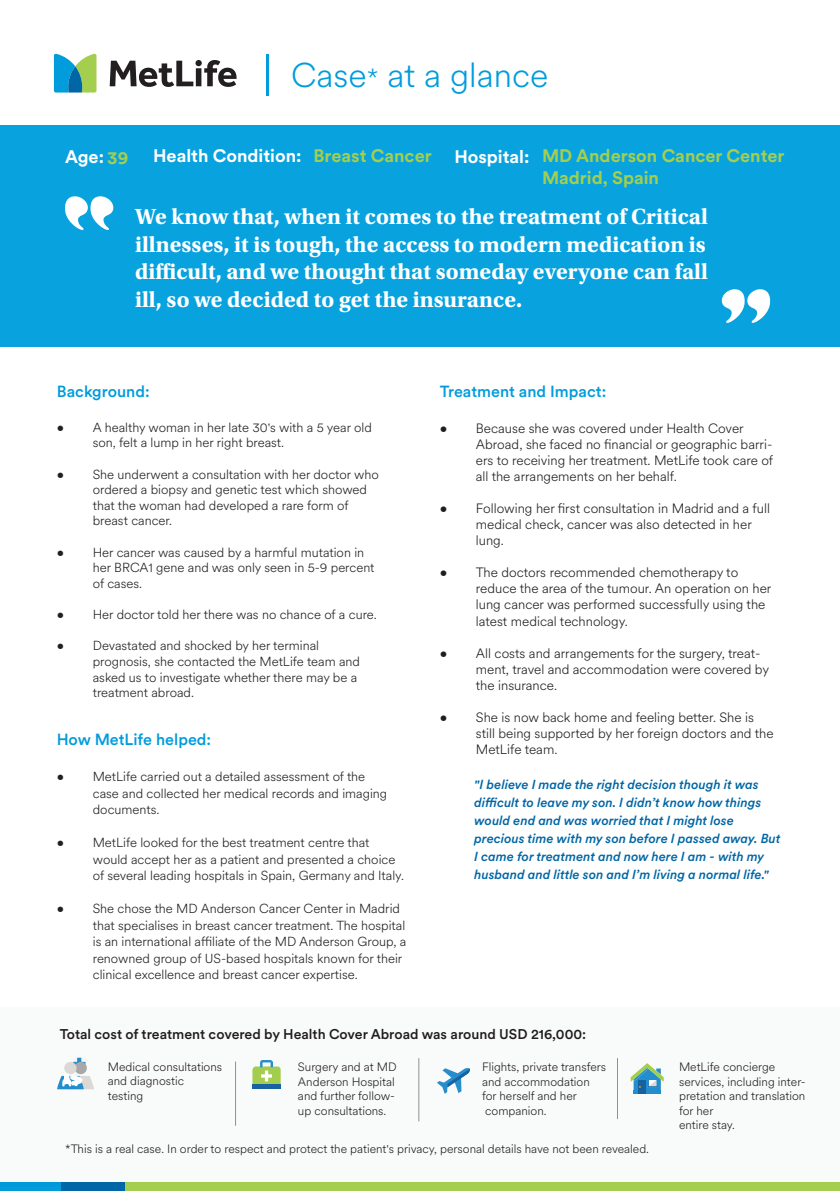
<style>
.page{position:relative;width:840px;height:1191px;background:#fff}
.page>*{position:absolute;margin:0;border:0;box-sizing:border-box;transform-origin:0 0}
.t1{font:300 34px "Met Life Circular";color:#009cdc}
.t2{font:700 23px/27.6px "Utopia Std";color:#fff;text-align:justify}
.t3{font:700 18px/22px "Met Life Circular";color:#a4cf4e}
.t4{font:700 18px "Met Life Circular";color:#fff}
.t5{font:500 16px "Met Life Circular";color:#009cdc}
.t6{font:500 14px "Met Life Circular";color:#201d1e}
.t7{font:300 13.4px/16px "Met Life Circular";color:#201d1e}
.t8{font:300 13px/15.6px "Met Life Circular";color:#231f20}
.t9{font:italic 500 13px/18px "Met Life Circular";color:#0066a5}
.t10{font:300 12px/14.4px "Met Life Circular";color:#231f20}
.s1{font-size:26px}
.s2{color:#a4cf4e}
</style>
<div class="page">
<div style="left:0;top:125px;width:839px;height:222px;background:#08a2de"></div>
<div style="left:0;top:1007px;width:839px;height:179px;background:#f9fafa"></div>
<hr style="left:266px;top:54px;width:2px;height:41px;background:#009cdc">
<hr style="left:235px;top:1061px;width:1px;height:64px;background:#939598">
<hr style="left:418px;top:1058px;width:1px;height:63px;background:#939598">
<hr style="left:616px;top:1058px;width:1px;height:61px;background:#939598">
<svg style="left:57px;top:1057px;width:37px;height:33px"></svg>
<svg style="left:252px;top:1060px;width:28px;height:28px"></svg>
<svg style="left:437px;top:1068px;width:33px;height:25px"></svg>
<svg style="left:630px;top:1063px;width:33px;height:30px"></svg>
<div style="left:0;top:1182px;width:109px;height:9px;background:#009cdc"></div>
<div style="left:62px;top:1182px;width:63px;height:9px;background:#0066a5"></div>
<div style="left:125px;top:1182px;width:714px;height:9px;background:#a4cf4e"></div>
<svg style="left:110px;top:60px;width:126px;height:27px"></svg>
<svg style="left:54px;top:53px;width:42px;height:40px"></svg>
<svg style="left:721px;top:289px;width:49px;height:34px"></svg>
<svg style="left:65px;top:196px;width:48px;height:34px"></svg>
<h1 class="t1" style="left:291px;top:52px;width:258px">Case<span class="s1">*</span> at a glance</h1>
<h3 class="t4" style="left:153px;top:143px;width:150px">Health Condition:</h3>
<h3 class="t4" style="left:454px;top:144px;width:77px">Hospital:</h3>
<h3 class="t4" style="left:65px;top:144px;width:65px">Age: <span class="s2">39</span></h3>
<h3 class="t3" style="left:313px;top:144px;width:120px">Breast Cancer</h3>
<h3 class="t3" style="left:541px;top:144px;width:244px">MD Anderson Cancer Center<br>Madrid, Spain</h3>
<h2 class="t2" style="left:135px;top:203px;width:574px">We know that, when it comes to the treatment of Critical illnesses, it is tough, the access to modern medication is difficult, and we thought that someday everyone can fall ill, so we decided to get the insurance.</h2>
<p class="t5" style="left:57px;top:381px;width:94px">Background:</p>
<p class="t8" style="left:93px;top:419px;width:280px;text-indent:-36px">• A healthy woman in her late 30's with a 5 year old son, felt a lump in her right breast.</p>
<p class="t8" style="left:93px;top:466px;width:287px;text-indent:-36px">• She underwent a consultation with her doctor who ordered a biopsy and genetic test which showed that the woman had developed a rare form of breast cancer.</p>
<p class="t8" style="left:93px;top:544px;width:283px;text-indent:-36px">• Her cancer was caused by a harmful mutation in her BRCA1 gene and was only seen in 5-9 percent of cases.</p>
<p class="t8" style="left:57px;top:606px;width:321px">• Her doctor told her there was no chance of a cure.</p>
<p class="t8" style="left:93px;top:637px;width:268px;text-indent:-36px">• Devastated and shocked by her terminal prognosis, she contacted the MetLife team and asked us to investigate whether there may be a treatment abroad.</p>
<p class="t5" style="left:57px;top:728px;width:156px">How MetLife helped:</p>
<p class="t8" style="left:93px;top:768px;width:296px;line-height:16.6px;text-indent:-36px">• MetLife carried out a detailed assessment of the case and collected her medical records and imaging documents.</p>
<p class="t8" style="left:93px;top:834px;width:312px;line-height:16.6px;text-indent:-36px">• MetLife looked for the best treatment centre that would accept her as a patient and presented a choice of several leading hospitals in Spain, Germany and Italy.</p>
<p class="t8" style="left:93px;top:900px;width:315px;line-height:16.6px;text-indent:-36px">• She chose the MD Anderson Cancer Center in Madrid that specialises in breast cancer treatment. The hospital is an international affiliate of the MD Anderson Group, a renowned group of US-based hospitals known for their clinical excellence and breast cancer expertise.</p>
<p class="t5" style="left:439px;top:381px;width:168px">Treatment and Impact:</p>
<p class="t7" style="left:475px;top:419px;width:299px;text-indent:-36px">• Because she was covered under Health Cover Abroad, she faced no financial or geographic barri&shy;ers to receiving her treatment. MetLife took care of all the arrangements on her behalf.</p>
<p class="t7" style="left:475px;top:500px;width:295px;text-indent:-36px">• Following her first consultation in Madrid and a full medical check, cancer was also detected in her lung.</p>
<p class="t7" style="left:475px;top:564px;width:297px;text-indent:-36px">• The doctors recommended chemotherapy to reduce the area of the tumour. An operation on her lung cancer was performed successfully using the latest medical technology.</p>
<p class="t7" style="left:475px;top:644px;width:294px;text-indent:-36px">• All costs and arrangements for the surgery, treat&shy;ment, travel and accommodation were covered by the insurance.</p>
<p class="t7" style="left:475px;top:709px;width:299px;text-indent:-36px">• She is now back home and feeling better. She is still being supported by her foreign doctors and the<br>MetLife team.</p>
<p class="t9" style="left:474px;top:775px;width:307px">"I believe I made the right decision though it was difficult to leave my son. I didn’t know how things would end and was worried that I might lose precious time with my son before I passed away. But I came for treatment and now here I am - with my husband and little son and I’m living a normal life."</p>
<p class="t6" style="left:60px;top:1024px;width:527px">Total cost of treatment covered by Health Cover Abroad was around USD 216,000:</p>
<p class="t10" style="left:108px;top:1058px;width:116px">Medical consultations and diagnostic testing</p>
<p class="t10" style="left:298px;top:1059px;width:100px">Surgery and at MD<br>Anderson Hospital and further follow&shy;up consultations.</p>
<p class="t10" style="left:482px;top:1059px;width:125px">Flights, private transfers and accommodation for herself and her companion.</p>
<p class="t10" style="left:678px;top:1059px;width:128px">MetLife concierge services, including inter&shy;pretation and translation for her<br>entire stay.</p>
<p class="t10" style="left:65px;top:1140px;width:585px">*This is a real case. In order to respect and protect the patient's privacy, personal details have not been revealed.</p>
</div>
